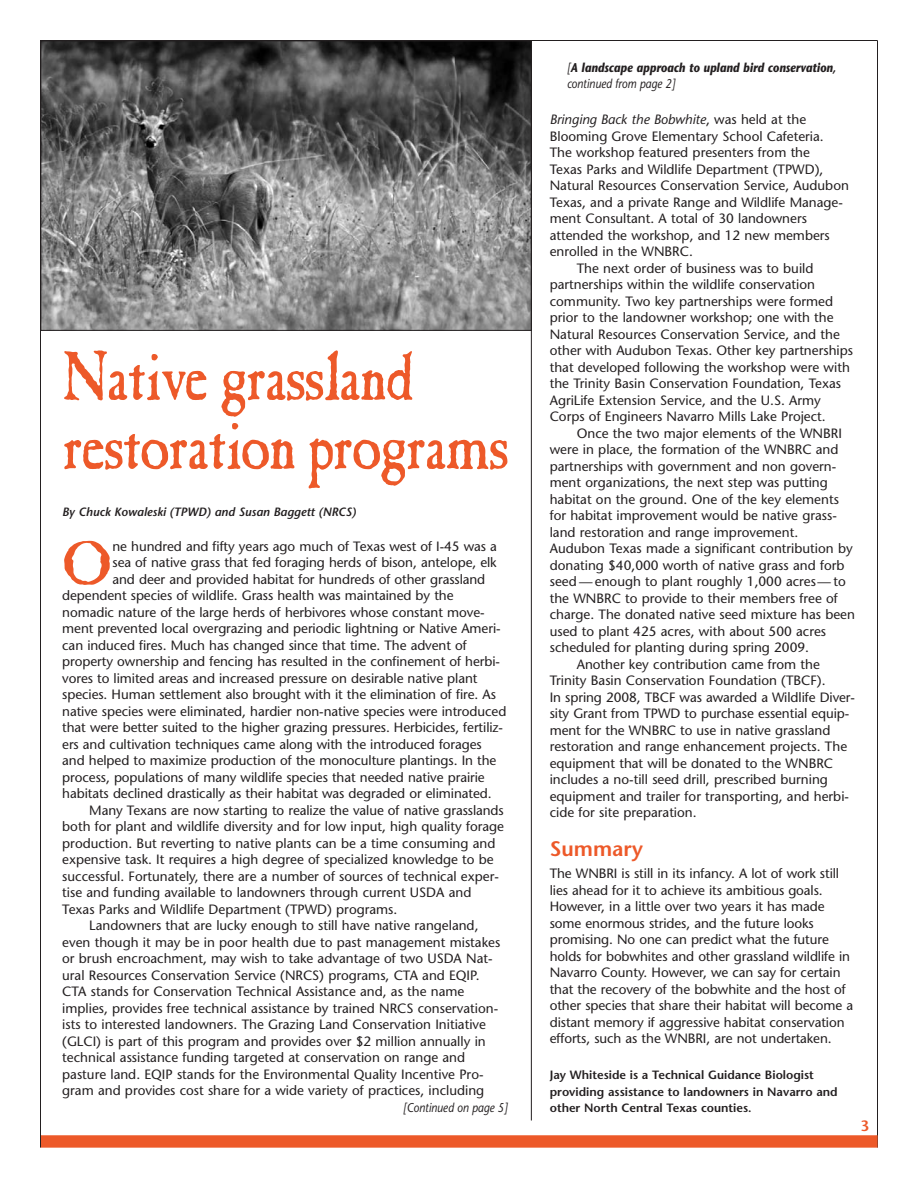
<style>
.page{position:relative;width:918px;height:1188px;background:#fff}
.page>*{position:absolute;margin:0;border:0;box-sizing:border-box;transform-origin:0 0}
.t1{font:70.5px "Caslon Antique";letter-spacing:-.03em;color:#ed5929;scale:.9 1}
.t2{font:60.3px "Caslon Antique";color:#ed5929}
.t3{font:600 21px "Stone Sans";color:#ed5929}
.t4{font:600 15px "Stone Sans";color:#ed5929}
.t5{font:13.5px/16.5px "Stone Sans";color:#231f20}
.t6{font:italic 700 12.75px/16.5px "Stone Sans";color:#231f20;scale:.85 1}
.t7{font:italic 12.75px "Stone Sans";color:#231f20;scale:.85 1}
.t8{font:600 12px "Stone Sans";color:#231f20}
.t9{font:italic 600 12px "Stone Sans";color:#231f20}
.s1{font-weight:400}
.s2{font-style:italic}
</style>
<div class="page">
<hr style="left:877px;top:40px;width:1px;height:1108px;background:#231f20">
<div style="left:41px;top:1136px;width:836px;height:11px;background:#ed5929"></div>
<div style="left:40px;top:1135px;width:838px;height:13px;border:1px solid #ed5929"></div>
<img style="left:42px;top:42px;width:488px;height:287px">
<hr style="left:40px;top:40px;width:838px;height:1px;background:#231f20">
<hr style="left:40px;top:40px;width:1px;height:1108px;background:#231f20">
<hr style="left:531px;top:41px;width:1px;height:1079px;background:#231f20">
<p class="t6" style="left:567px;top:60px;width:318px"><span class="s1">[</span>A landscape approach to upland bird conservation, <span class="s1">continued from page 2]</span></p>
<p class="t5" style="left:550px;top:113px;width:301px"><span class="s2">Bringing Back the Bobwhite</span>, was held at the Blooming Grove Elementary School Cafeteria.<br>The workshop featured presenters from the<br>Texas Parks and Wildlife Department (TPWD), Natural Resources Conservation Service, Audubon Texas, and a private Range and Wildlife Manage&shy;ment Consultant. A total of 30 landowners attended the workshop, and 12 new members enrolled in the WNBRC.</p>
<p class="t5" style="left:550px;top:261px;width:305px;text-indent:27px">The next order of business was to build partnerships within the wildlife conservation community. Two key partnerships were formed prior to the landowner workshop; one with the Natural Resources Conservation Service, and the other with Audubon Texas. Other key partnerships that developed following the workshop were with</p>
<h1 class="t1" style="left:62px;top:351px;width:392px">Native grassland</h1>
<p class="t5" style="left:550px;top:377px;width:293px">the Trinity Basin Conservation Foundation, Texas</p>
<p class="t5" style="left:550px;top:393px;width:273px">AgriLife Extension Service, and the U.S. Army</p>
<p class="t5" style="left:550px;top:410px;width:278px">Corps of Engineers Navarro Mills Lake Project.</p>
<p class="t5" style="left:577px;top:426px;width:267px">Once the two major elements of the WNBRI</p>
<p class="t5" style="left:550px;top:443px;width:290px">were in place, the formation of the WNBRC and</p>
<h1 class="t1" style="left:62px;top:420px;width:498px">restoration programs</h1>
<p class="t5" style="left:550px;top:459px;width:291px">partnerships with government and non govern&shy;ment organizations, the next step was putting habitat on the ground. One of the key elements</p>
<h6 class="t9" style="left:62px;top:507px;width:295px">By Chuck Kowaleski (TPWD) and Susan Baggett (NRCS)</h6>
<p class="t5" style="left:550px;top:509px;width:289px">for habitat improvement would be native grass&shy;land restoration and range improvement.</p>
<p class="t2" style="left:62px;top:542px;width:51px">O</p>
<p class="t5" style="left:112px;top:539px;width:386px">ne hundred and fifty years ago much of Texas west of I-45 was a</p>
<p class="t5" style="left:550px;top:542px;width:304px">Audubon Texas made a significant contribution by</p>
<p class="t5" style="left:112px;top:556px;width:386px">sea of native grass that fed foraging herds of bison, antelope, elk</p>
<p class="t5" style="left:550px;top:558px;width:296px">donating $40,000 worth of native grass and forb</p>
<p class="t5" style="left:112px;top:572px;width:374px">and deer and provided habitat for hundreds of other grassland</p>
<p class="t5" style="left:550px;top:575px;width:298px">seed — enough to plant roughly 1,000 acres— to</p>
<p class="t5" style="left:62px;top:589px;width:393px">dependent species of wildlife. Grass health was maintained by the</p>
<p class="t5" style="left:550px;top:591px;width:290px">the WNBRC to provide to their members free of</p>
<p class="t5" style="left:62px;top:605px;width:424px">nomadic nature of the large herds of herbivores whose constant move-</p>
<p class="t5" style="left:550px;top:608px;width:307px">charge. The donated native seed mixture has been</p>
<p class="t5" style="left:62px;top:622px;width:440px">ment prevented local overgrazing and periodic lightning or Native Ameri-</p>
<p class="t5" style="left:550px;top:624px;width:278px">used to plant 425 acres, with about 500 acres</p>
<p class="t5" style="left:62px;top:638px;width:406px">can induced fires. Much has changed since that time. The advent of</p>
<p class="t5" style="left:550px;top:641px;width:261px">scheduled for planting during spring 2009.</p>
<p class="t5" style="left:62px;top:655px;width:439px">property ownership and fencing has resulted in the confinement of herbi-</p>
<p class="t5" style="left:577px;top:657px;width:245px">Another key contribution came from the</p>
<p class="t5" style="left:62px;top:671px;width:417px">vores to limited areas and increased pressure on desirable native plant</p>
<p class="t5" style="left:550px;top:674px;width:277px">Trinity Basin Conservation Foundation (TBCF).</p>
<p class="t5" style="left:62px;top:688px;width:435px">species. Human settlement also brought with it the elimination of fire. As</p>
<p class="t5" style="left:550px;top:690px;width:307px">In spring 2008, TBCF was awarded a Wildlife Diver-</p>
<p class="t5" style="left:62px;top:704px;width:446px">native species were eliminated, hardier non-native species were introduced</p>
<p class="t5" style="left:550px;top:707px;width:301px">sity Grant from TPWD to purchase essential equip-</p>
<p class="t5" style="left:62px;top:721px;width:442px">that were better suited to the higher grazing pressures. Herbicides, fertiliz-</p>
<p class="t5" style="left:550px;top:723px;width:282px">ment for the WNBRC to use in native grassland</p>
<p class="t5" style="left:62px;top:737px;width:421px">ers and cultivation techniques came along with the introduced forages</p>
<p class="t5" style="left:550px;top:740px;width:299px">restoration and range enhancement projects. The</p>
<p class="t5" style="left:62px;top:754px;width:436px">and helped to maximize production of the monoculture plantings. In the</p>
<p class="t5" style="left:550px;top:756px;width:285px">equipment that will be donated to the WNBRC</p>
<p class="t5" style="left:62px;top:770px;width:424px">process, populations of many wildlife species that needed native prairie</p>
<p class="t5" style="left:550px;top:773px;width:280px">includes a no-till seed drill, prescribed burning</p>
<p class="t5" style="left:62px;top:787px;width:431px">habitats declined drastically as their habitat was degraded or eliminated.</p>
<p class="t5" style="left:550px;top:789px;width:301px">equipment and trailer for transporting, and herbi-</p>
<p class="t5" style="left:89px;top:803px;width:416px">Many Texans are now starting to realize the value of native grasslands</p>
<p class="t5" style="left:550px;top:806px;width:148px">cide for site preparation.</p>
<p class="t5" style="left:62px;top:820px;width:443px">both for plant and wildlife diversity and for low input, high quality forage production. But reverting to native plants can be a time consuming and</p>
<h3 class="t3" style="left:550px;top:841px;width:95px">Summary</h3>
<p class="t5" style="left:62px;top:853px;width:438px">expensive task. It requires a high degree of specialized knowledge to be successful. Fortunately, there are a number of sources of technical exper-</p>
<p class="t5" style="left:550px;top:866px;width:291px">The WNBRI is still in its infancy. A lot of work still</p>
<p class="t5" style="left:62px;top:886px;width:411px">tise and funding available to landowners through current USDA and</p>
<p class="t5" style="left:550px;top:883px;width:275px">lies ahead for it to achieve its ambitious goals.</p>
<p class="t5" style="left:62px;top:902px;width:337px">Texas Parks and Wildlife Department (TPWD) programs.</p>
<p class="t5" style="left:550px;top:899px;width:276px">However, in a little over two years it has made</p>
<p class="t5" style="left:89px;top:919px;width:391px">Landowners that are lucky enough to still have native rangeland,</p>
<p class="t5" style="left:550px;top:916px;width:266px">some enormous strides, and the future looks</p>
<p class="t5" style="left:62px;top:935px;width:440px">even though it may be in poor health due to past management mistakes</p>
<p class="t5" style="left:550px;top:932px;width:281px">promising. No one can predict what the future</p>
<p class="t5" style="left:62px;top:952px;width:432px">or brush encroachment, may wish to take advantage of two USDA Nat-</p>
<p class="t5" style="left:550px;top:949px;width:302px">holds for bobwhites and other grassland wildlife in</p>
<p class="t5" style="left:62px;top:968px;width:419px">ural Resources Conservation Service (NRCS) programs, CTA and EQIP.</p>
<p class="t5" style="left:550px;top:965px;width:292px">Navarro County. However, we can say for certain</p>
<p class="t5" style="left:62px;top:985px;width:404px">CTA stands for Conservation Technical Assistance and, as the name</p>
<p class="t5" style="left:550px;top:982px;width:298px">that the recovery of the bobwhite and the host of</p>
<p class="t5" style="left:62px;top:1001px;width:437px">implies, provides free technical assistance by trained NRCS conservation-</p>
<p class="t5" style="left:550px;top:998px;width:305px">other species that share their habitat will become a</p>
<p class="t5" style="left:62px;top:1018px;width:425px">ists to interested landowners. The Grazing Land Conservation Initiative</p>
<p class="t5" style="left:550px;top:1015px;width:296px">distant memory if aggressive habitat conservation</p>
<p class="t5" style="left:62px;top:1034px;width:425px">(GLCI) is part of this program and provides over $2 million annually in</p>
<p class="t5" style="left:550px;top:1031px;width:284px">efforts, such as the WNBRI, are not undertaken.</p>
<p class="t5" style="left:62px;top:1051px;width:423px">technical assistance funding targeted at conservation on range and pasture land. EQIP stands for the Environmental Quality Incentive Pro-</p>
<p class="t8" style="left:550px;top:1070px;width:266px">Jay Whiteside is a Technical Guidance Biologist</p>
<p class="t5" style="left:62px;top:1084px;width:424px">gram and provides cost share for a wide variety of practices, including</p>
<h6 class="t8" style="left:550px;top:1087px;width:290px">providing assistance to landowners in Navarro and</h6>
<p class="t7" style="left:403px;top:1102px;width:124px">[Continued on page 5]</p>
<h6 class="t8" style="left:550px;top:1103px;width:203px">other North Central Texas counties.</h6>
<p class="t4" style="left:861px;top:1120px;width:10px">3</p>
</div>
